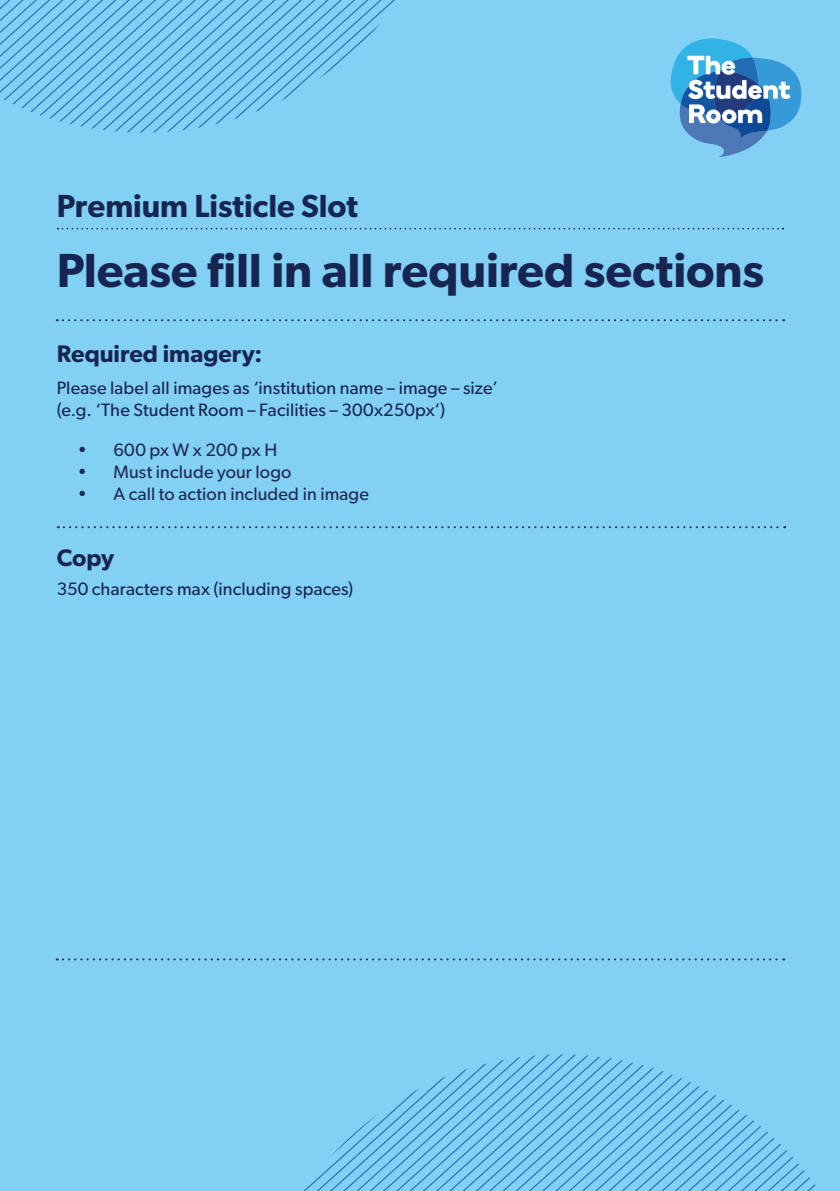
<style>
.page{position:relative;width:840px;height:1191px;background:#fff}
.page>*{position:absolute;margin:0;border:0;box-sizing:border-box;transform-origin:0 0}
.t1{font:600 48px "Gibson";letter-spacing:-.005em;color:#172551}
.t2{font:600 32px "Gibson";color:#172551}
.t3{font:600 24px "Gibson";color:#172551}
.t4{font:18px/22px "Gibson";letter-spacing:.01em;color:#172551}
.t5{font:18px "Gibson";letter-spacing:.01em;color:#20284f}
</style>
<div class="page">
<div style="left:0;top:0;width:839px;height:1191px;background:#83d0f5"></div>
<svg style="left:57px;top:958px;width:726px;height:2px"></svg>
<svg style="left:57px;top:319px;width:726px;height:2px"></svg>
<svg style="left:57px;top:228px;width:726px;height:1px"></svg>
<svg style="left:304px;top:1054px;width:512px;height:137px"></svg>
<svg style="left:0;top:0;width:395px;height:133px"></svg>
<svg style="left:670px;top:39px;width:130px;height:118px"></svg>
<svg style="left:58px;top:526px;width:726px;height:2px"></svg>
<h2 class="t2" style="left:57px;top:186px;width:302px">Premium Listicle Slot</h2>
<h1 class="t1" style="left:57px;top:241px;width:708px">Please fill in all required sections</h1>
<h3 class="t3" style="left:57px;top:340px;width:207px">Required imagery:</h3>
<p class="t4" style="left:57px;top:377px;width:442px">Please label all images as ‘institution name – image – size’ (e.g. ‘The Student Room – Facilities – 300x250px’)</p>
<p class="t5" style="left:77px;top:438px;width:201px">• 600 px W x 200 px H</p>
<p class="t5" style="left:77px;top:460px;width:215px">• Must include your logo</p>
<p class="t5" style="left:77px;top:482px;width:293px">• A call to action included in image</p>
<h3 class="t3" style="left:57px;top:543px;width:59px">Copy</h3>
<p class="t4" style="left:57px;top:578px;width:298px">350 characters max (including spaces)</p>
</div>
